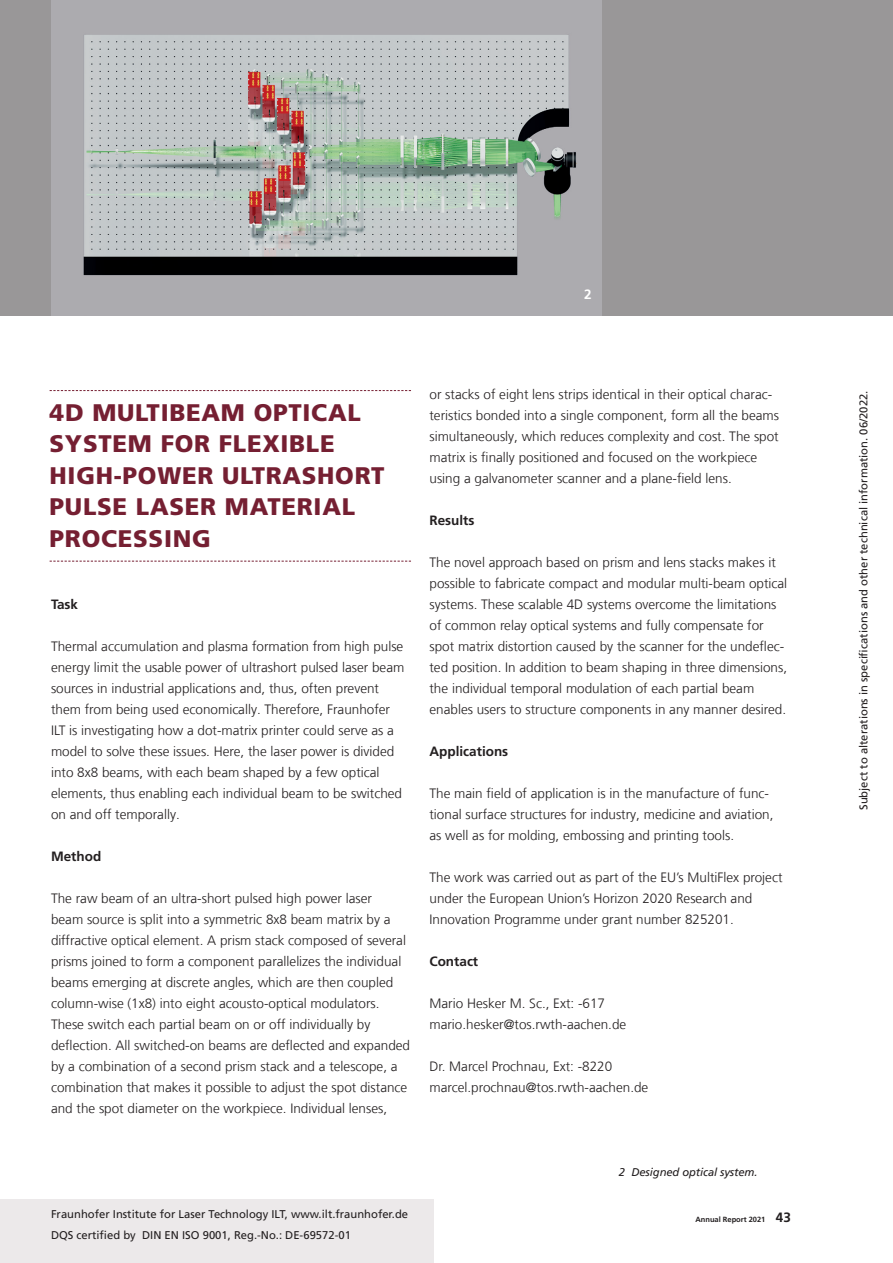
<style>
.page{position:relative;width:893px;height:1263px;background:#fff}
.page>*{position:absolute;margin:0;border:0;box-sizing:border-box;transform-origin:0 0}
.t1{font:900 24px/31.5px "Frutiger LT Com";letter-spacing:.03em;color:#751f32}
.t2{font:300 13.5px/21px "Frutiger LT Com";color:#231f20}
.t3{font:700 13.5px "Frutiger LT Com";color:#231f20}
.t4{font:700 13.5px "Frutiger LT Com";color:#fff}
.t5{font:11.25px/21px "Frutiger LT Com";color:#231f20}
.t6{font:italic 11.25px "Frutiger LT Com";letter-spacing:-.01em;color:#231f20}
.t7{font:700 7.5px "Frutiger LT Com";color:#231f20}
.s1{font-size:13.5px}
</style>
<div class="page">
<div style="left:0;top:1199px;width:434px;height:64px;background:#ece9ea"></div>
<div style="left:0;top:0;width:893px;height:315px;background:#999798"></div>
<svg style="left:50px;top:390px;width:361px;height:1px"></svg>
<svg style="left:50px;top:561px;width:361px;height:1px"></svg>
<img style="left:51px;top:0;width:551px;height:315px">
<p class="t4" style="left:584px;top:286px;width:9px">2</p>
<h1 class="t1" style="left:50px;top:397px;width:336px">4D MULTIBEAM OPTICAL<br>SYSTEM FOR FLEXIBLE<br>HIGH-POWER ULTRASHORT<br>PULSE LASER MATERIAL<br>PROCESSING</h1>
<p class="t3" style="left:51px;top:596px;width:29px">Task</p>
<p class="t2" style="left:51px;top:636px;width:355px">Thermal accumulation and plasma formation from high pulse energy limit the usable power of ultrashort pulsed laser beam sources in industrial applications and, thus, often prevent them from being used economically. Therefore, Fraunhofer ILT is investigating how a dot-matrix printer could serve as a model to solve these issues. Here, the laser power is divided into 8x8 beams, with each beam shaped by a few optical elements, thus enabling each individual beam to be switched on and off temporally.</p>
<p class="t3" style="left:51px;top:848px;width:52px">Method</p>
<p class="t2" style="left:51px;top:888px;width:361px">The raw beam of an ultra-short pulsed high power laser<br>beam source is split into a symmetric 8x8 beam matrix by a diffractive optical element. A prism stack composed of several prisms joined to form a component parallelizes the individual beams emerging at discrete angles, which are then coupled column-wise (1x8) into eight acousto-optical modulators.<br>These switch each partial beam on or off individually by deflection. All switched-on beams are deflected and expanded by a combination of a second prism stack and a telescope, a combination that makes it possible to adjust the spot distance and the spot diameter on the workpiece. Individual lenses,</p>
<p class="t2" style="left:429px;top:384px;width:351px">or stacks of eight lens strips identical in their optical charac&shy;teristics bonded into a single component, form all the beams simultaneously, which reduces complexity and cost. The spot matrix is finally positioned and focused on the workpiece using a galvanometer scanner and a plane-field lens.</p>
<p class="t3" style="left:429px;top:513px;width:46px">Results</p>
<p class="t2" style="left:429px;top:552px;width:359px">The novel approach based on prism and lens stacks makes it possible to fabricate compact and modular multi-beam optical systems. These scalable 4D systems overcome the limitations of common relay optical systems and fully compensate for spot matrix distortion caused by the scanner for the undeflec&shy;ted position. In addition to beam shaping in three dimensions, the individual temporal modulation of each partial beam enables users to structure components in any manner desired.</p>
<p class="t3" style="left:429px;top:744px;width:80px">Applications</p>
<p class="t2" style="left:429px;top:783px;width:346px">The main field of application is in the manufacture of func&shy;tional surface structures for industry, medicine and aviation, as well as for molding, embossing and printing tools.</p>
<p class="t2" style="left:429px;top:867px;width:355px">The work was carried out as part of the EU’s MultiFlex project under the European Union’s Horizon 2020 Research and<br>Innovation Programme under grant number 825201.</p>
<p class="t3" style="left:429px;top:954px;width:50px">Contact</p>
<p class="t2" style="left:429px;top:993px;width:198px">Mario Hesker M. Sc., Ext: -617 mario.hesker@tos.rwth-aachen.de</p>
<p class="t2" style="left:429px;top:1056px;width:220px">Dr. Marcel Prochnau, Ext: -8220 marcel.prochnau@tos.rwth-aachen.de</p>
<p class="t5" style="left:51px;top:1204px;width:359px">Fraunhofer Institute for Laser Technology ILT, www.ilt.fraunhofer.de<br>DQS certified by DIN EN ISO 9001, Reg.-No.: DE-69572-01</p>
<p class="t6" style="left:619px;top:1166px;width:140px">2 Designed optical system.</p>
<p class="t7" style="left:695px;top:1215px;width:97px">Annual Report 2021 <span class="s1">43</span></p>
<p class="t5" style="left:853px;top:810px;width:421px;rotate:-90deg">Subject to alterations in specifications and other technical information. 06/2022.</p>
</div>
